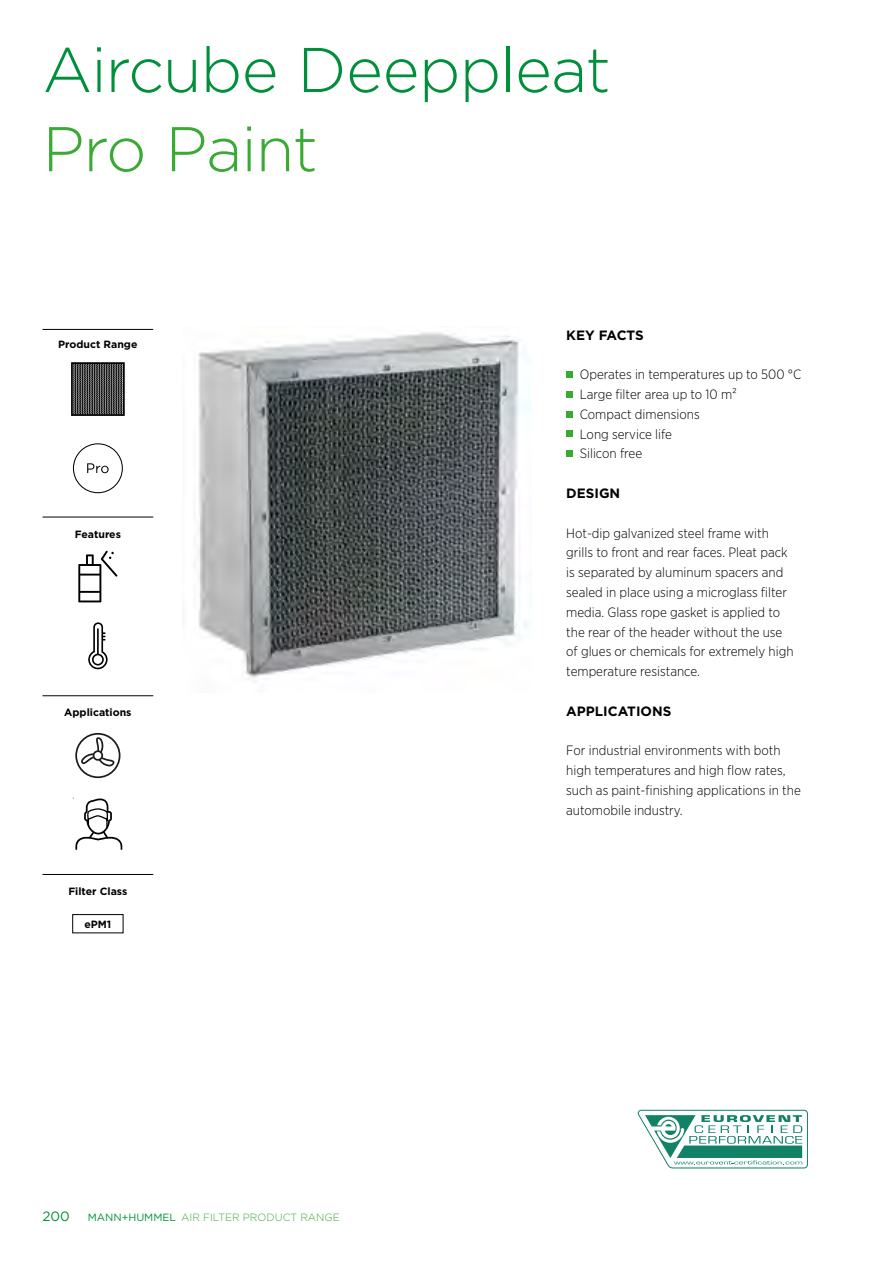
<style>
.page{position:relative;width:893px;height:1263px;background:#fff}
.page>*{position:absolute;margin:0;border:0;box-sizing:border-box;transform-origin:0 0}
.t1{font:300 63px "Gotham";letter-spacing:-.015em;color:#008f3a}
.t2{font:300 63px "Gotham";letter-spacing:-.02em;color:#3aaa35}
.t3{font:300 13.5px/19.8px "Gotham Narrow";color:#000}
.t4{font:700 13.5px "Gotham";color:#000}
.t5{font:13.5px "Gotham";color:#008f3a}
.t6{font:700 10.5px "Gotham";color:#000}
.t7{font:300 10.5px "Gotham";color:#3aaa35}
.s1{font-weight:400;color:#008f3a}
</style>
<div class="page">
<hr style="left:43px;top:329px;width:110px;height:1px;background:#000">
<hr style="left:43px;top:517px;width:110px;height:1px;background:#000">
<hr style="left:43px;top:695px;width:110px;height:1px;background:#000">
<hr style="left:43px;top:874px;width:110px;height:1px;background:#000">
<img style="left:198px;top:332px;width:330px;height:350px">
<div style="left:566px;top:371px;width:6px;height:7px;background:#3aaa35"></div>
<svg style="left:566px;top:391px;width:6px;height:6px"></svg>
<svg style="left:566px;top:411px;width:6px;height:6px"></svg>
<svg style="left:566px;top:431px;width:6px;height:6px"></svg>
<svg style="left:566px;top:451px;width:6px;height:6px"></svg>
<svg style="left:71px;top:362px;width:54px;height:54px"></svg>
<svg style="left:73px;top:798px;width:49px;height:52px"></svg>
<svg style="left:75px;top:733px;width:45px;height:45px"></svg>
<svg style="left:88px;top:622px;width:20px;height:47px"></svg>
<svg style="left:78px;top:551px;width:39px;height:51px"></svg>
<svg style="left:73px;top:443px;width:50px;height:50px"></svg>
<div style="left:72px;top:914px;width:51px;height:19px;border:1px solid #000"></div>
<svg style="left:638px;top:1110px;width:170px;height:58px"></svg>
<h1 class="t1" style="left:43px;top:30px;width:570px">Aircube Deeppleat</h1>
<h1 class="t2" style="left:43px;top:109px;width:277px">Pro Paint</h1>
<p class="t6" style="left:58px;top:337px;width:81px">Product Range</p>
<p class="t6" style="left:75px;top:527px;width:48px">Features</p>
<p class="t6" style="left:64px;top:705px;width:69px">Applications</p>
<p class="t6" style="left:68px;top:884px;width:60px">Filter Class</p>
<p class="t6" style="left:84px;top:917px;width:28px">ePM1</p>
<p class="t5" style="left:43px;top:1207px;width:29px">200</p>
<p class="t7" style="left:88px;top:1210px;width:253px"><span class="s1">MANN+HUMMEL</span> AIR FILTER PRODUCT RANGE</p>
<p class="t4" style="left:566px;top:326px;width:79px">KEY FACTS</p>
<p class="t3" style="left:580px;top:364px;width:223px">Operates in temperatures up to 500 °C<br>Large filter area up to 10 m²<br>Compact dimensions<br>Long service life<br>Silicon free</p>
<p class="t4" style="left:566px;top:484px;width:56px">DESIGN</p>
<p class="t3" style="left:566px;top:523px;width:229px">Hot-dip galvanized steel frame with grills to front and rear faces. Pleat pack is separated by aluminum spacers and sealed in place using a microglass filter media. Glass rope gasket is applied to the rear of the header without the use of glues or chemicals for extremely high temperature resistance.</p>
<p class="t4" style="left:566px;top:702px;width:107px">APPLICATIONS</p>
<p class="t3" style="left:566px;top:740px;width:236px">For industrial environments with both high temperatures and high flow rates, such as paint-finishing applications in the automobile industry.</p>
</div>
